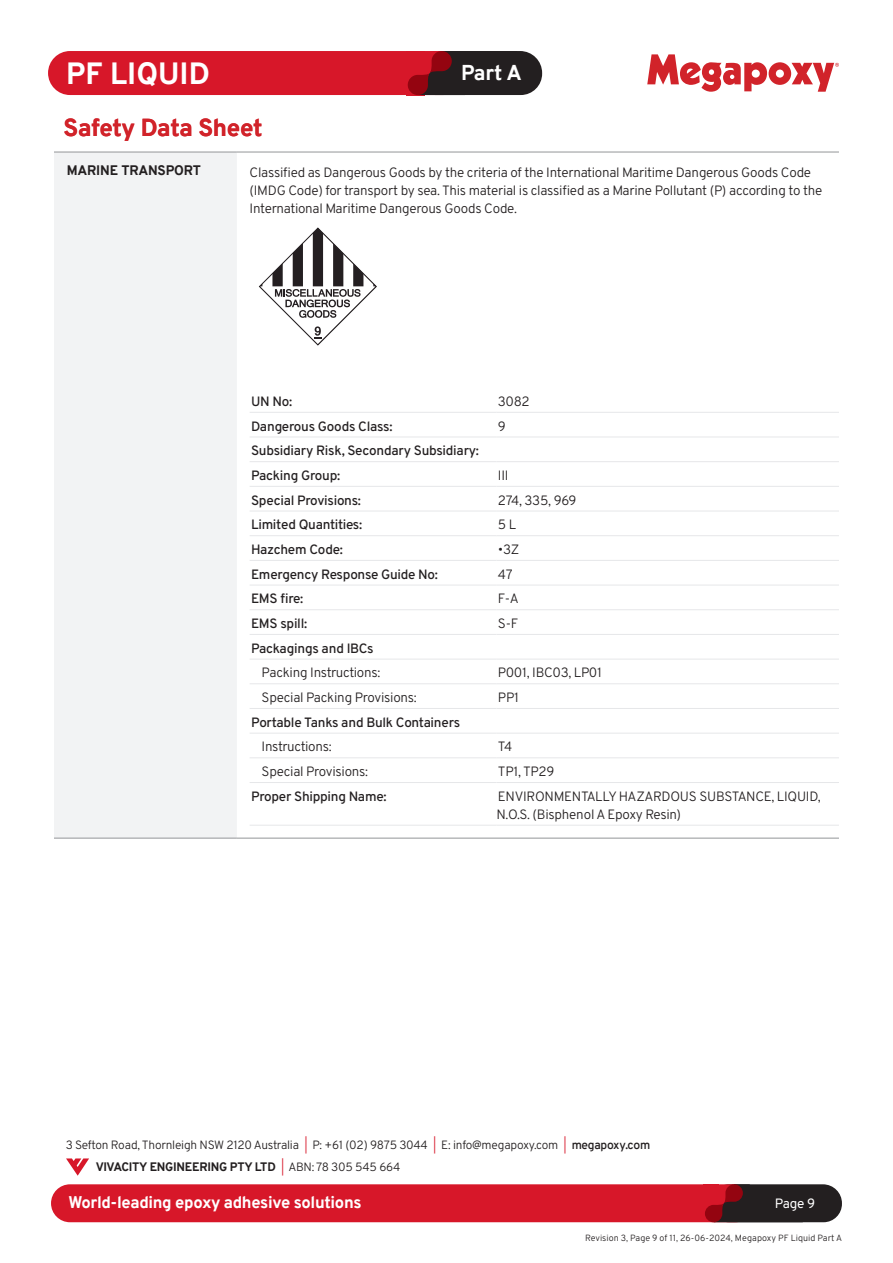
<style>
.page{position:relative;width:893px;height:1263px;background:#fff}
.page>*{position:absolute;margin:0;border:0;box-sizing:border-box;transform-origin:0 0}
.t1{font:800 30px "Overpass";color:#fff}
.t2{font:800 24px "Overpass";letter-spacing:-.015em;color:#d1232a}
.t3{font:800 21px "Overpass";color:#fff}
.t4{font:800 16.5px "Overpass";letter-spacing:-.02em;color:#fff}
.Body{font:13.5px/18px "Overpass";letter-spacing:-.02em;color:#231f20}
.Body-2{font:500 13.5px "Overpass";letter-spacing:-.02em;color:#231f20}
.head{font:800 13.5px "Overpass";letter-spacing:-.01em;color:#231f20}
.t5{font:13.5px "Overpass";color:#fff}
.t6{font:12px/21.6px "Overpass";letter-spacing:-.02em;color:#231f20}
.t7{font:9px "Overpass";color:#231f20}
.s1{color:#d71729}
.s2{font-weight:600}
.s3{font-weight:800}
</style>
<div class="page">
<svg style="left:647px;top:54px;width:192px;height:38px"></svg>
<div style="left:414px;top:51px;width:128px;height:44px;background:#231f20;border-radius:22px"></div>
<div style="left:48px;top:51px;width:416px;height:44px;background:#d71729;border-radius:22px"></div>
<svg style="left:408px;top:51px;width:56px;height:44px"></svg>
<div style="left:710px;top:1184px;width:132px;height:38px;background:#231f20;border-radius:19px"></div>
<div style="left:51px;top:1184px;width:703px;height:38px;background:#d71729;border-radius:19px"></div>
<svg style="left:705px;top:1184px;width:98px;height:38px"></svg>
<svg style="left:66px;top:1158px;width:23px;height:18px"></svg>
<div style="left:54px;top:153px;width:183px;height:685px;background:#f2f3f4"></div>
<hr style="left:54px;top:152px;width:183px;height:1px;background:#939598">
<hr style="left:237px;top:152px;width:602px;height:1px;background:#939598">
<hr style="left:54px;top:838px;width:183px;height:1px;background:#939598">
<hr style="left:237px;top:838px;width:602px;height:1px;background:#939598">
<svg style="left:258px;top:227px;width:119px;height:119px"></svg>
<hr style="left:250px;top:412px;width:246px;height:1px;background:#e6e7e9">
<hr style="left:496px;top:412px;width:343px;height:1px;background:#e6e7e9">
<hr style="left:250px;top:437px;width:246px;height:1px;background:#e6e7e9">
<hr style="left:496px;top:437px;width:343px;height:1px;background:#e6e7e9">
<hr style="left:250px;top:461px;width:246px;height:1px;background:#e6e7e9">
<hr style="left:496px;top:461px;width:343px;height:1px;background:#e6e7e9">
<hr style="left:250px;top:486px;width:246px;height:1px;background:#e6e7e9">
<hr style="left:496px;top:486px;width:343px;height:1px;background:#e6e7e9">
<hr style="left:250px;top:511px;width:246px;height:1px;background:#e6e7e9">
<hr style="left:496px;top:511px;width:343px;height:1px;background:#e6e7e9">
<hr style="left:250px;top:535px;width:246px;height:1px;background:#e6e7e9">
<hr style="left:496px;top:535px;width:343px;height:1px;background:#e6e7e9">
<hr style="left:250px;top:560px;width:246px;height:1px;background:#e6e7e9">
<hr style="left:496px;top:560px;width:343px;height:1px;background:#e6e7e9">
<hr style="left:250px;top:585px;width:246px;height:1px;background:#e6e7e9">
<hr style="left:496px;top:585px;width:343px;height:1px;background:#e6e7e9">
<hr style="left:250px;top:609px;width:246px;height:1px;background:#e6e7e9">
<hr style="left:496px;top:609px;width:343px;height:1px;background:#e6e7e9">
<hr style="left:250px;top:634px;width:246px;height:1px;background:#e6e7e9">
<hr style="left:496px;top:634px;width:343px;height:1px;background:#e6e7e9">
<hr style="left:250px;top:659px;width:246px;height:1px;background:#e6e7e9">
<hr style="left:496px;top:659px;width:343px;height:1px;background:#e6e7e9">
<hr style="left:250px;top:683px;width:246px;height:1px;background:#e6e7e9">
<hr style="left:496px;top:683px;width:343px;height:1px;background:#e6e7e9">
<hr style="left:250px;top:708px;width:246px;height:1px;background:#e6e7e9">
<hr style="left:496px;top:708px;width:343px;height:1px;background:#e6e7e9">
<hr style="left:250px;top:733px;width:246px;height:1px;background:#e6e7e9">
<hr style="left:496px;top:733px;width:343px;height:1px;background:#e6e7e9">
<hr style="left:250px;top:757px;width:246px;height:1px;background:#e6e7e9">
<hr style="left:496px;top:757px;width:343px;height:1px;background:#e6e7e9">
<hr style="left:250px;top:782px;width:246px;height:1px;background:#e6e7e9">
<hr style="left:496px;top:782px;width:343px;height:1px;background:#e6e7e9">
<hr style="left:250px;top:825px;width:246px;height:1px;background:#e6e7e9">
<hr style="left:496px;top:825px;width:343px;height:1px;background:#e6e7e9">
<h1 class="t1" style="left:66px;top:52px;width:145px">PF LIQUID</h1>
<h3 class="t3" style="left:461px;top:57px;width:62px">Part A</h3>
<p class="t2" style="left:64px;top:110px;width:200px">Safety Data Sheet</p>
<p class="head" style="left:67px;top:161px;width:136px">MARINE TRANSPORT</p>
<p class="Body" style="left:250px;top:162px;width:574px">Classified as Dangerous Goods by the criteria of the International Maritime Dangerous Goods Code (IMDG Code) for transport by sea. This material is classified as a Marine Pollutant (P) according to the<br>International Maritime Dangerous Goods Code.</p>
<p class="Body-2" style="left:251px;top:390px;width:43px">UN No:</p>
<p class="Body" style="left:498px;top:392px;width:33px">3082</p>
<p class="Body-2" style="left:251px;top:415px;width:143px">Dangerous Goods Class:</p>
<p class="Body" style="left:498px;top:416px;width:9px">9</p>
<p class="Body-2" style="left:251px;top:440px;width:229px">Subsidiary Risk, Secondary Subsidiary:</p>
<p class="Body-2" style="left:251px;top:464px;width:91px">Packing Group:</p>
<p class="Body" style="left:498px;top:466px;width:12px">III</p>
<p class="Body-2" style="left:251px;top:489px;width:111px">Special Provisions:</p>
<p class="Body" style="left:498px;top:490px;width:80px">274, 335, 969</p>
<p class="Body-2" style="left:251px;top:514px;width:113px">Limited Quantities:</p>
<p class="Body" style="left:498px;top:515px;width:20px">5 L</p>
<p class="Body-2" style="left:251px;top:538px;width:93px">Hazchem Code:</p>
<p class="Body" style="left:498px;top:540px;width:23px">•3Z</p>
<p class="Body-2" style="left:251px;top:563px;width:188px">Emergency Response Guide No:</p>
<p class="Body" style="left:498px;top:564px;width:16px">47</p>
<p class="Body-2" style="left:251px;top:588px;width:54px">EMS fire:</p>
<p class="Body" style="left:498px;top:589px;width:22px">F-A</p>
<p class="Body-2" style="left:251px;top:612px;width:58px">EMS spill:</p>
<p class="Body" style="left:498px;top:614px;width:22px">S-F</p>
<p class="Body-2" style="left:251px;top:637px;width:124px">Packagings and IBCs</p>
<p class="Body" style="left:262px;top:663px;width:120px">Packing Instructions:</p>
<p class="Body" style="left:498px;top:663px;width:105px">P001, IBC03, LP01</p>
<p class="Body" style="left:262px;top:688px;width:157px">Special Packing Provisions:</p>
<p class="Body" style="left:498px;top:688px;width:23px">PP1</p>
<p class="Body-2" style="left:251px;top:711px;width:211px">Portable Tanks and Bulk Containers</p>
<p class="Body" style="left:262px;top:737px;width:72px">Instructions:</p>
<p class="Body" style="left:498px;top:737px;width:16px">T4</p>
<p class="Body" style="left:262px;top:762px;width:108px">Special Provisions:</p>
<p class="Body" style="left:498px;top:762px;width:58px">TP1, TP29</p>
<p class="Body-2" style="left:251px;top:785px;width:137px">Proper Shipping Name:</p>
<p class="Body" style="left:496px;top:786px;width:326px">ENVIRONMENTALLY HAZARDOUS SUBSTANCE, LIQUID,<br>N.O.S. (Bisphenol A Epoxy Resin)</p>
<p class="t6" style="left:96px;top:1134px;width:556px;text-indent:-30px">3 Sefton Road, Thornleigh NSW 2120 Australia <span class="s1">|</span> P: +61 (02) 9875 3044 <span class="s1">|</span> E: info@megapoxy.com <span class="s1">|</span> <span class="s2">megapoxy.com<br></span><span class="s3">VIVACITY ENGINEERING PTY LTD</span> <span class="s1">|</span> ABN: 78 305 545 664</p>
<p class="t4" style="left:68px;top:1191px;width:295px">World-leading epoxy adhesive solutions</p>
<p class="t5" style="left:775px;top:1192px;width:42px">Page 9</p>
<p class="t7" style="left:585px;top:1231px;width:259px">Revision 3, Page 9 of 11, 26-06-2024, Megapoxy PF Liquid Part A</p>
</div>
